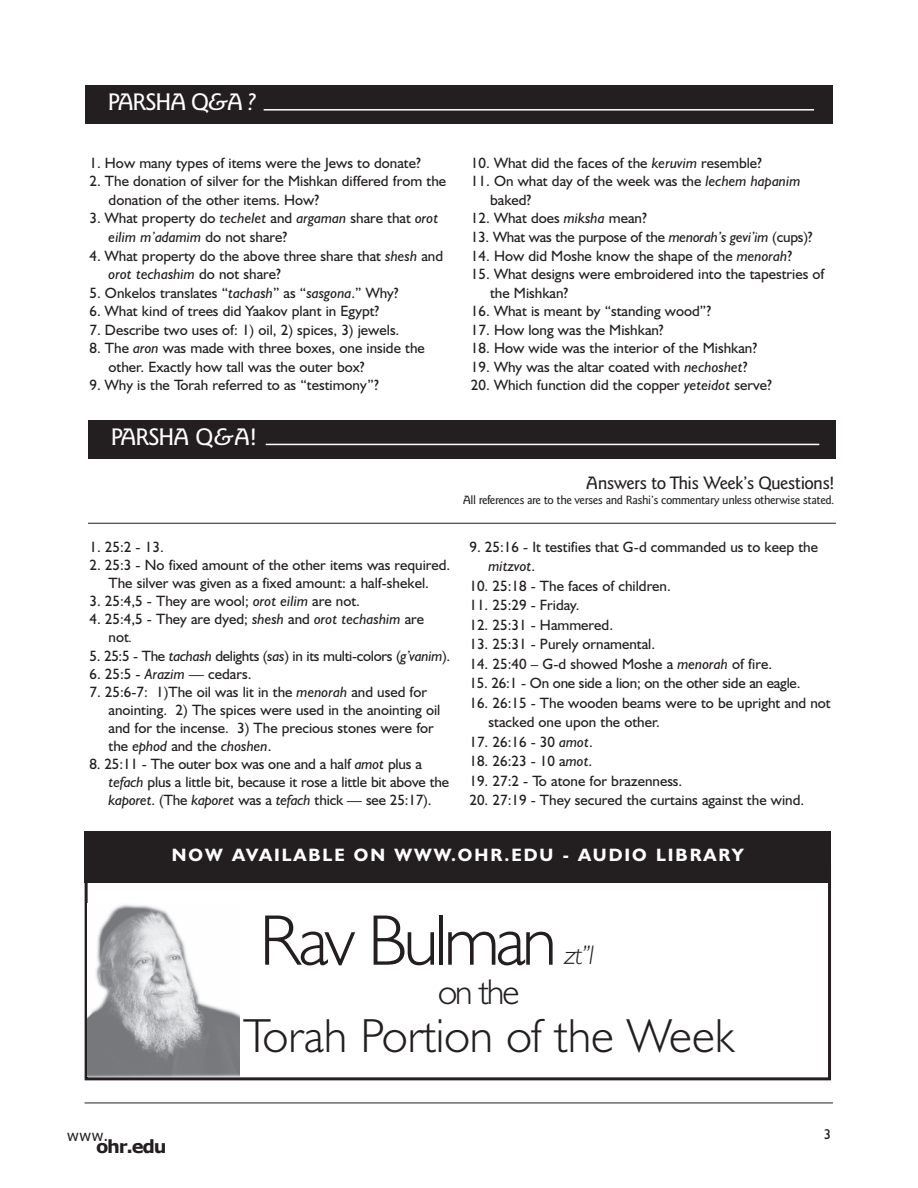
<style>
.page{position:relative;width:918px;height:1188px;background:#fff}
.page>*{position:absolute;margin:0;border:0;box-sizing:border-box;transform-origin:0 0}
.t1{font:300 72px "Humanist 521 BT";letter-spacing:-.05em;color:#231f20}
.t2{font:300 48px "Humanist 521 BT";color:#231f20}
.t3{font:300 36px "Humanist 521 BT";color:#231f20}
.t4{font:italic 300 27px "Humanist 521 BT";color:#231f20}
.t5{font:500 24px "Goudy Sans IT Cby BT";letter-spacing:-.055em;color:#fff}
.t6{font:700 18px "Humanist 521 BT";letter-spacing:.11em;color:#fff}
.t7{font:500 18px "Goudy Sans IT Cby BT";letter-spacing:-.035em;color:#231f20}
.t8{font:700 18px "Verdana";letter-spacing:-.07em;color:#231f20}
.t9{font:15px/18.1px "Humanist 521 BT";color:#231f20}
.t10{font:15px "Humanist 521 BT";letter-spacing:-.02em;color:#231f20}
.t11{font:15px "Verdana";color:#231f20}
.t12{font:14.25px "Humanist 521 BT";color:#231f20}
.t13{font:500 12px "Goudy Sans IT Cby BT";letter-spacing:-.035em;color:#231f20}
.s1{font-style:italic}
</style>
<div class="page">
<hr style="left:85px;top:1103px;width:748px;height:1px;background:#231f20">
<div style="left:85px;top:85px;width:748px;height:38px;background:#231f20"></div>
<div style="left:88px;top:420px;width:748px;height:38px;background:#231f20"></div>
<hr style="left:264px;top:109px;width:550px;height:2px;background:#fff">
<hr style="left:266px;top:444px;width:553px;height:1px;background:#fff">
<hr style="left:88px;top:523px;width:748px;height:1px;background:#231f20">
<div style="left:85px;top:864px;width:746px;height:216px;border:3px solid #231f20"></div>
<img style="left:88px;top:904px;width:152px;height:173px">
<div style="left:85px;top:831px;width:746px;height:51px;background:#231f20"></div>
<h3 class="t5" style="left:108px;top:88px;width:150px">PARSHA Q<span class="s1">&amp;</span>A <span class="s1">?</span></h3>
<p class="t9" style="left:89px;top:154px;width:333px">1. How many types of items were the Jews to donate?</p>
<p class="t9" style="left:109px;top:172px;width:339px;line-height:18.6px;text-indent:-19px">2. The donation of silver for the Mishkan differed from the donation of the other items. How?</p>
<p class="t9" style="left:109px;top:209px;width:331px;line-height:18.6px;text-indent:-19px">3. What property do <span class="s1">techelet</span> and <span class="s1">argaman</span> share that <span class="s1">orot eilim m’adamim</span> do not share?</p>
<p class="t9" style="left:109px;top:246px;width:336px;line-height:18.6px;text-indent:-19px">4. What property do the above three share that <span class="s1">shesh</span> and <span class="s1">orot techashim</span> do not share?</p>
<p class="t9" style="left:89px;top:283px;width:311px">5. Onkelos translates “<span class="s1">tachash</span>” as “<span class="s1">sasgona</span>.” Why?</p>
<p class="t9" style="left:89px;top:302px;width:291px">6. What kind of trees did Yaakov plant in Egypt?</p>
<p class="t9" style="left:89px;top:321px;width:311px">7. Describe two uses of: 1) oil, 2) spices, 3) jewels.</p>
<p class="t9" style="left:109px;top:339px;width:318px;line-height:18.6px;text-indent:-19px">8. The <span class="s1">aron</span> was made with three boxes, one inside the other. Exactly how tall was the outer box?</p>
<p class="t9" style="left:89px;top:376px;width:291px">9. Why is the Torah referred to as “testimony”?</p>
<h3 class="t5" style="left:111px;top:423px;width:148px">PARSHA Q<span class="s1">&amp;</span>A!</h3>
<p class="t9" style="left:471px;top:154px;width:293px">10. What did the faces of the <span class="s1">keruvim</span> resemble?</p>
<p class="t9" style="left:490px;top:172px;width:312px;line-height:18.6px;text-indent:-19px">11. On what day of the week was the <span class="s1">lechem hapanim </span>baked?</p>
<p class="t9" style="left:471px;top:209px;width:177px">12. What does <span class="s1">miksha</span> mean?</p>
<p class="t9" style="left:471px;top:228px;width:343px">13. What was the purpose of the <span class="s1">menorah’s gevi’im</span> (cups)?</p>
<p class="t9" style="left:471px;top:246px;width:323px">14. How did Moshe know the shape of the <span class="s1">menorah</span>?</p>
<p class="t9" style="left:490px;top:265px;width:336px;line-height:18.6px;text-indent:-19px">15. What designs were embroidered into the tapestries of the Mishkan?</p>
<p class="t9" style="left:471px;top:302px;width:242px">16. What is meant by “standing wood”?</p>
<p class="t9" style="left:471px;top:321px;width:194px">17. How long was the Mishkan?</p>
<p class="t9" style="left:471px;top:339px;width:288px">18. How wide was the interior of the Mishkan?</p>
<p class="t9" style="left:471px;top:358px;width:278px">19. Why was the altar coated with <span class="s1">nechoshet</span>?</p>
<p class="t9" style="left:471px;top:376px;width:302px">20. Which function did the copper <span class="s1">yeteidot</span> serve?</p>
<p class="t7" style="left:586px;top:473px;width:250px">Answers to This Week’s Questions!</p>
<p class="t13" style="left:463px;top:493px;width:373px">All references are to the verses and Rashi’s commentary unless otherwise stated.</p>
<p class="t9" style="left:89px;top:538px;width:76px">1. 25:2 - 13.</p>
<p class="t9" style="left:89px;top:556px;width:362px;text-align:center">2. 25:3 - No fixed amount of the other items was required.<br>The silver was given as a fixed amount: a half-shekel.</p>
<p class="t9" style="left:89px;top:592px;width:272px">3. 25:4,5 - They are wool; <span class="s1">orot eilim</span> are not.</p>
<p class="t9" style="left:109px;top:610px;width:317px;text-indent:-19px">4. 25:4,5 - They are dyed; <span class="s1">shesh</span> and <span class="s1">orot techashim</span> are not<span class="s1">.</span></p>
<p class="t10" style="left:89px;top:647px;width:362px">5. 25:5 - The <span class="s1">tachash</span> delights (<span class="s1">sas</span>) in its multi-colors (<span class="s1">g’vanim</span>).</p>
<p class="t9" style="left:89px;top:664px;width:164px">6. 25:5 - <span class="s1">Arazim —</span> cedars.</p>
<p class="t9" style="left:109px;top:683px;width:333px;text-indent:-19px">7. 25:6-7: 1)The oil was lit in the <span class="s1">menorah</span> and used for anointing. 2) The spices were used in the anointing oil and for the incense. 3) The precious stones were for the <span class="s1">ephod</span> and the <span class="s1">choshen</span>.</p>
<p class="t9" style="left:109px;top:755px;width:342px;text-indent:-19px">8. 25:11 - The outer box was one and a half <span class="s1">amot</span> plus a <span class="s1">tefach</span> plus a little bit, because it rose a little bit above the <span class="s1">kaporet</span>. (The <span class="s1">kaporet</span> was a <span class="s1">tefach</span> thick <span class="s1">—</span> see 25:17).</p>
<p class="t9" style="left:489px;top:537px;width:331px;line-height:19.5px;text-indent:-19px">9. 25:16 - It testifies that G-d commanded us to keep the <span class="s1">mitzvot</span>.</p>
<p class="t9" style="left:469px;top:577px;width:203px">10. 25:18 - The faces of children.</p>
<p class="t9" style="left:469px;top:596px;width:111px">11. 25:29 - Friday.</p>
<p class="t9" style="left:469px;top:616px;width:145px">12. 25:31 - Hammered.</p>
<p class="t9" style="left:469px;top:635px;width:187px">13. 25:31 - Purely ornamental.</p>
<p class="t9" style="left:469px;top:655px;width:304px">14. 25:40 – G-d showed Moshe a <span class="s1">menorah</span> of fire.</p>
<p class="t9" style="left:469px;top:674px;width:333px">15. 26:1 - On one side a lion; on the other side an eagle.</p>
<p class="t9" style="left:489px;top:693px;width:344px;line-height:19.5px;text-indent:-19px">16. 26:15 - The wooden beams were to be upright and not stacked one upon the other.</p>
<p class="t9" style="left:469px;top:733px;width:125px">17. 26:16 - 30 <span class="s1">amot</span>.</p>
<p class="t9" style="left:469px;top:752px;width:124px">18. 26:23 - 10 a<span class="s1">mot</span>.</p>
<p class="t9" style="left:469px;top:772px;width:214px">19. 27:2 - To atone for brazenness.</p>
<p class="t9" style="left:469px;top:791px;width:336px">20. 27:19 - They secured the curtains against the wind.</p>
<p class="t6" style="left:172px;top:845px;width:573px">NOW AVAILABLE ON WWW.OHR.EDU - AUDIO LIBRARY</p>
<h1 class="t1" style="left:259px;top:898px;width:299px">Rav Bulman</h1>
<h3 class="t3" style="left:438px;top:971px;width:83px">on the</h3>
<h3 class="t4" style="left:565px;top:939px;width:31px">zt”l</h3>
<h2 class="t2" style="left:243px;top:1007px;width:493px">Torah Portion of the Week</h2>
<p class="t11" style="left:67px;top:1126px;width:43px">www.</p>
<p class="t12" style="left:824px;top:1126px;width:9px">3</p>
<p class="t8" style="left:96px;top:1135px;width:72px">ohr.edu</p>
</div>
